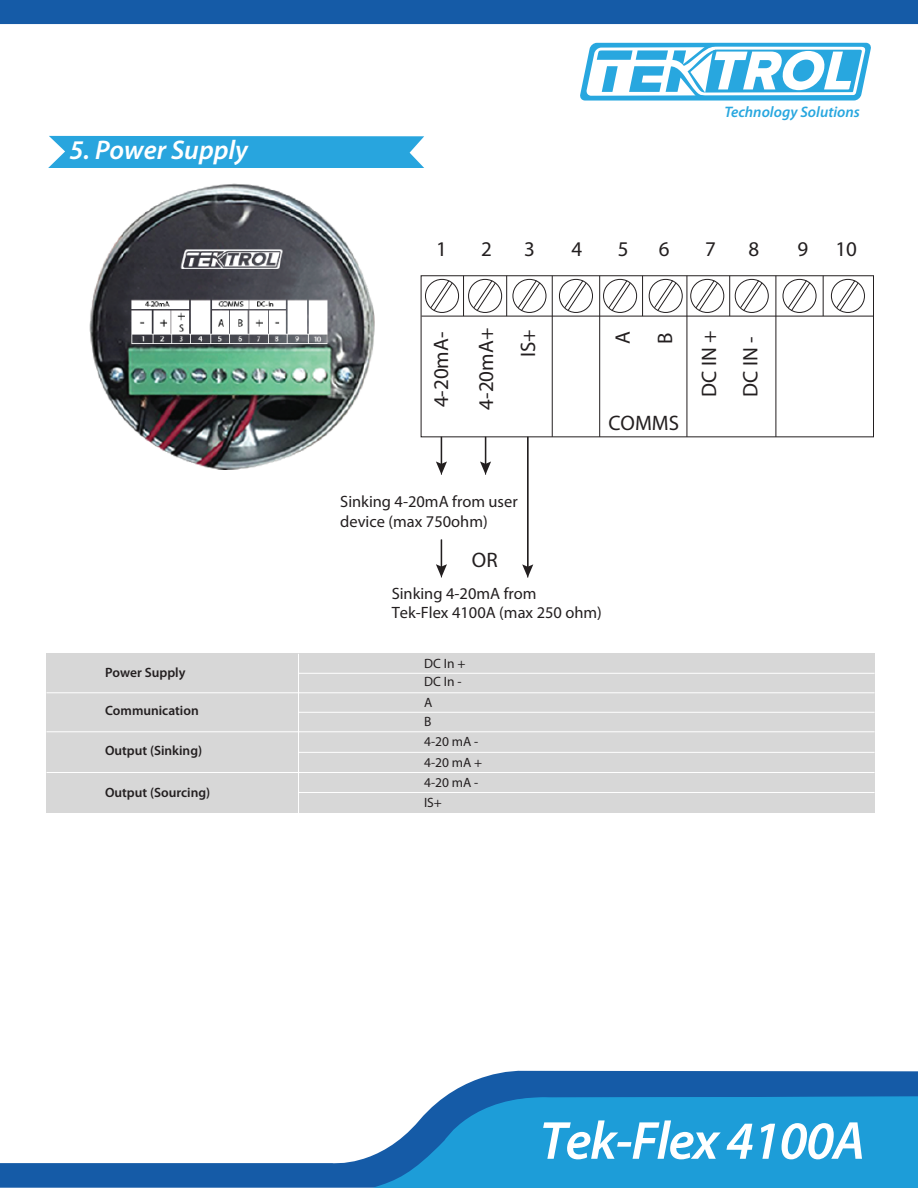
<style>
.page{position:relative;width:918px;height:1188px;background:#fff}
.page>*{position:absolute;margin:0;border:0;box-sizing:border-box;transform-origin:0 0}
.t1{font:italic 600 54.15px "Myriad Pro";letter-spacing:-.025em;color:#fff}
.t2{font:italic 600 54px "Myriad Pro";letter-spacing:-.025em;color:#fff}
.t3{font:italic 600 27px "Myriad Pro";color:#fff}
.t4{font:21px/44.8px "Myriad Pro";color:#231f20}
.t5{font:16.5px/19.6px "Myriad Pro";color:#231f20}
.t6{font:italic 600 15.3px "Myriad Pro";color:#28a7df}
.t7{font:600 13.5px "Myriad Pro";color:#231f20}
.t8{font:13.5px/18.5px "Myriad Pro";color:#231f20}
</style>
<div class="page">
<svg style="left:0;top:0;width:918px;height:43px;fill:#155ba7"></svg>
<svg style="left:580px;top:43px;width:291px;height:58px"></svg>
<svg style="left:0;top:1070px;width:918px;height:118px"></svg>
<svg style="left:376px;top:1095px;width:542px;height:93px;background:#269ad4"></svg>
<div style="left:48px;top:136px;width:376px;height:32px;background:#28a5de"></div>
<hr style="left:421px;top:316px;width:453px;height:1px;background:#231f20">
<hr style="left:552px;top:276px;width:1px;height:161px;background:#231f20">
<hr style="left:776px;top:276px;width:1px;height:161px;background:#231f20">
<hr style="left:687px;top:276px;width:1px;height:161px;background:#231f20">
<hr style="left:599px;top:276px;width:1px;height:161px;background:#231f20">
<hr style="left:463px;top:276px;width:1px;height:40px;background:#231f20">
<hr style="left:506px;top:276px;width:1px;height:40px;background:#231f20">
<hr style="left:642px;top:276px;width:1px;height:40px;background:#231f20">
<hr style="left:729px;top:276px;width:1px;height:40px;background:#231f20">
<hr style="left:823px;top:276px;width:1px;height:40px;background:#231f20">
<div style="left:425px;top:279px;width:34px;height:34px;border:1px solid #231f20;border-radius:50%"></div>
<svg style="left:430px;top:280px;width:23px;height:31px"></svg>
<div style="left:468px;top:279px;width:34px;height:34px;border:1px solid #231f20;border-radius:50%"></div>
<svg style="left:473px;top:280px;width:23px;height:31px"></svg>
<div style="left:513px;top:279px;width:33px;height:34px;border:1px solid #231f20;border-radius:50%"></div>
<svg style="left:518px;top:280px;width:22px;height:31px"></svg>
<div style="left:559px;top:279px;width:34px;height:34px;border:1px solid #231f20;border-radius:50%"></div>
<svg style="left:564px;top:280px;width:23px;height:31px"></svg>
<div style="left:603px;top:279px;width:34px;height:34px;border:1px solid #231f20;border-radius:50%"></div>
<svg style="left:608px;top:280px;width:23px;height:31px"></svg>
<div style="left:649px;top:279px;width:33px;height:34px;border:1px solid #231f20;border-radius:50%"></div>
<svg style="left:654px;top:280px;width:22px;height:31px"></svg>
<div style="left:691px;top:279px;width:33px;height:34px;border:1px solid #231f20;border-radius:50%"></div>
<svg style="left:696px;top:280px;width:22px;height:31px"></svg>
<div style="left:735px;top:279px;width:33px;height:34px;border:1px solid #231f20;border-radius:50%"></div>
<svg style="left:740px;top:280px;width:22px;height:31px"></svg>
<div style="left:783px;top:279px;width:33px;height:34px;border:1px solid #231f20;border-radius:50%"></div>
<svg style="left:788px;top:280px;width:22px;height:31px"></svg>
<div style="left:831px;top:279px;width:34px;height:34px;border:1px solid #231f20;border-radius:50%"></div>
<svg style="left:836px;top:280px;width:23px;height:31px"></svg>
<svg style="left:436px;top:437px;width:11px;height:38px"></svg>
<svg style="left:436px;top:540px;width:11px;height:37px"></svg>
<svg style="left:480px;top:437px;width:11px;height:38px"></svg>
<hr style="left:527px;top:437px;width:2px;height:132px;background:#231f20">
<svg style="left:522px;top:564px;width:11px;height:14px"></svg>
<div style="left:47px;top:653px;width:828px;height:20px;background:#d7d7d7"></div>
<div style="left:47px;top:673px;width:828px;height:140px;background:#d7d7d7"></div>
<hr style="left:299px;top:673px;width:576px;height:1px;background:#fff">
<hr style="left:47px;top:692px;width:828px;height:1px;background:#fff">
<hr style="left:299px;top:712px;width:576px;height:1px;background:#fff">
<hr style="left:299px;top:752px;width:576px;height:1px;background:#fff">
<hr style="left:299px;top:792px;width:576px;height:1px;background:#fff">
<hr style="left:47px;top:731px;width:828px;height:1px;background:#fff">
<hr style="left:47px;top:772px;width:828px;height:1px;background:#fff">
<hr style="left:298px;top:654px;width:1px;height:159px;background:#fff">
<img style="left:89px;top:184px;width:286px;height:285px">
<h3 class="t3" style="left:70px;top:133px;width:180px">5. Power Supply</h3>
<p class="t6" style="left:724px;top:102px;width:137px">Technology Solutions</p>
<p class="t4" style="left:436px;top:226px;width:12px">1</p>
<p class="t4" style="left:481px;top:226px;width:12px">2</p>
<p class="t4" style="left:524px;top:226px;width:12px">3</p>
<p class="t4" style="left:571px;top:226px;width:12px">4</p>
<p class="t4" style="left:618px;top:226px;width:12px">5</p>
<p class="t4" style="left:659px;top:226px;width:12px">6</p>
<p class="t4" style="left:705px;top:226px;width:12px">7</p>
<p class="t4" style="left:748px;top:226px;width:12px">8</p>
<p class="t4" style="left:797px;top:226px;width:12px">9</p>
<p class="t4" style="left:835px;top:226px;width:23px">10</p>
<p class="t4" style="left:418px;top:410px;width:83px;rotate:-90deg">4-20mA-<br>4-20mA+</p>
<p class="t4" style="left:688px;top:397px;width:68px;line-height:41.2px;rotate:-90deg">DC IN +<br>DC IN -</p>
<p class="t4" style="left:505px;top:357px;width:29px;rotate:-90deg">IS+</p>
<p class="t4" style="left:601px;top:344px;width:14px;line-height:42.3px;rotate:-90deg">A<br>B</p>
<p class="t4" style="left:608px;top:400px;width:72px">COMMS</p>
<p class="t5" style="left:340px;top:492px;width:179px">Sinking 4-20mA from user device (max 750ohm)</p>
<p class="t4" style="left:472px;top:537px;width:27px">OR</p>
<p class="t5" style="left:392px;top:583px;width:212px">Sinking 4-20mA from<br>Tek-Flex 4100A (max 250 ohm)</p>
<p class="t7" style="left:105px;top:664px;width:82px">Power Supply</p>
<p class="t8" style="left:424px;top:654px;width:43px">DC In +<br>DC In -</p>
<p class="t8" style="left:424px;top:692px;width:10px;line-height:19px">A<br>B</p>
<p class="t8" style="left:424px;top:732px;width:56px">4-20 mA -</p>
<p class="t8" style="left:424px;top:773px;width:56px">4-20 mA -</p>
<p class="t7" style="left:105px;top:702px;width:95px">Communication</p>
<p class="t7" style="left:105px;top:741px;width:99px">Output (Sinking)</p>
<p class="t7" style="left:105px;top:784px;width:107px">Output (Sourcing)</p>
<p class="t8" style="left:424px;top:753px;width:60px">4-20 mA +</p>
<p class="t8" style="left:424px;top:793px;width:19px">IS+</p>
<h1 class="t1" style="left:631px;top:1104px;width:193px">Bar 3100</h1>
<h2 class="t2" style="left:540px;top:1106px;width:327px">Tek-Flex 4100A</h2>
</div>
